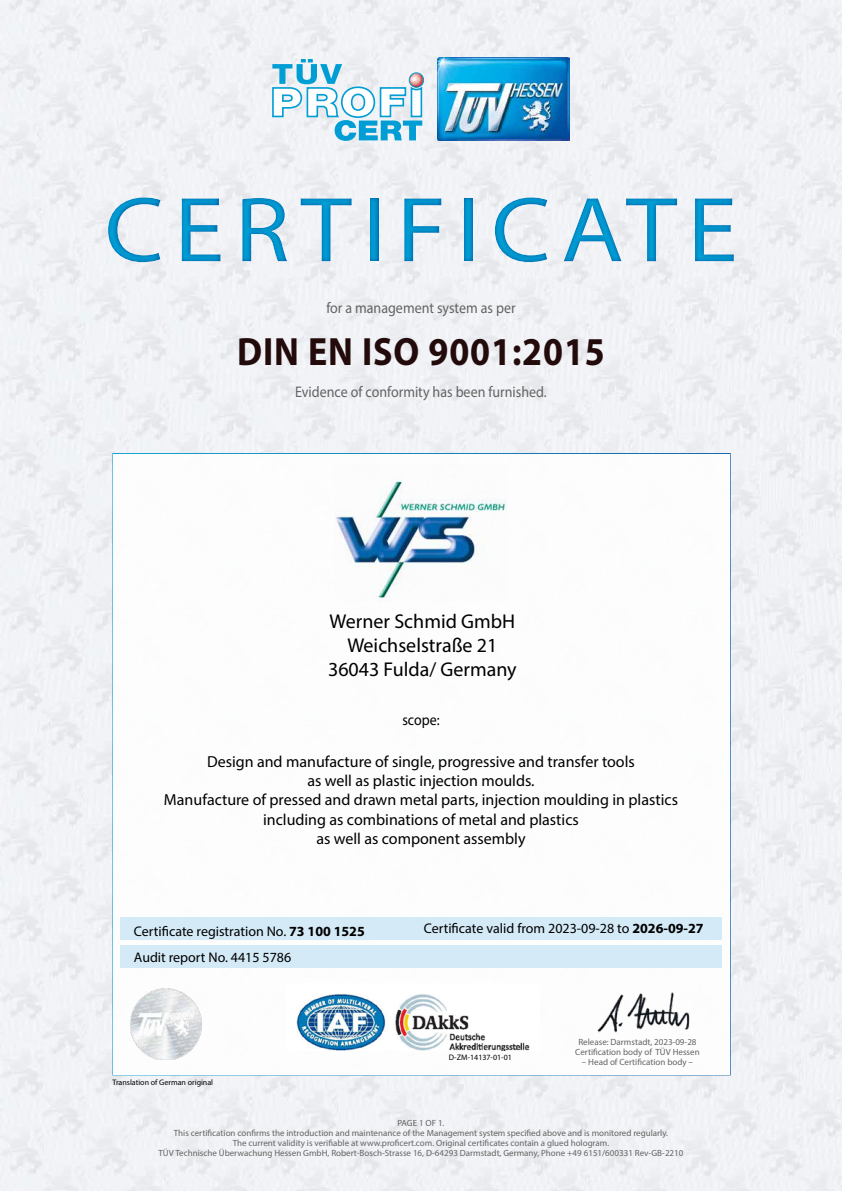
<style>
.page{position:relative;width:842px;height:1191px;background:#fff}
.page>*{position:absolute;margin:0;border:0;box-sizing:border-box;transform-origin:0 0}
.t1{font:93px "Myriad Pro";letter-spacing:.1em;color:#009ed4;scale:1.1 1}
.t2{font:700 39.6px "Myriad Pro";letter-spacing:.025em;color:#230b0c;scale:.91 1}
.t3{font:20px/24px "Myriad Pro";color:#000;text-align:center}
.t4{font:16px/19.2px "Myriad Pro";color:#000;text-align:center}
.t5{font:15.4px "Myriad Pro";color:#646363;scale:.91 1}
.t6{font:15.4px "Myriad Pro";color:#000;scale:.91 1}
.t7{font:14px/26px "Myriad Pro";color:#000}
.t8{font:9px/10px "Myriad Pro";color:#646363;text-align:center}
.t9{font:8px "Myriad Pro";color:#000}
.s1{font-weight:700}
</style>
<div class="page">
<img style="left:0;top:0;width:842px;height:1191px">
<img style="left:437px;top:57px;width:132px;height:83px">
<svg style="left:272px;top:59px;width:152px;height:82px"></svg>
<div style="left:112px;top:453px;width:619px;height:622px;background:#fff;border:2px solid #fff"></div>
<div style="left:120px;top:945px;width:602px;height:23px;background:#d0e8f7"></div>
<div style="left:121px;top:917px;width:601px;height:22px;background:#d0e8f7"></div>
<img style="left:744px;top:810px;width:77px;height:55px">
<img style="left:736px;top:724px;width:98px;height:40px">
<img style="left:735px;top:636px;width:95px;height:35px">
<img style="left:736px;top:549px;width:93px;height:35px">
<img style="left:737px;top:479px;width:91px;height:36px">
<div style="left:642px;top:1096px;width:99px;height:53px;background:#f0f1f4"></div>
<img style="left:704px;top:939px;width:135px;height:41px">
<img style="left:296px;top:994px;width:234px;height:57px">
<img style="left:597px;top:992px;width:93px;height:40px">
<div style="left:0;top:172px;width:842px;height:114px;background:#0061ad;opacity:.75"></div>
<img style="left:130px;top:988px;width:71px;height:71px">
<img style="left:335px;top:476px;width:172px;height:125px">
<h1 class="t1" style="left:104px;top:173px;width:577px">CERTIFICATE</h1>
<h3 class="t5" style="left:326px;top:298px;width:209px">for a management system as per</h3>
<h2 class="t2" style="left:237px;top:326px;width:406px">DIN EN ISO 9001:2015</h2>
<h3 class="t5" style="left:295px;top:382px;width:278px">Evidence of conformity has been furnished.</h3>
<h3 class="t3" style="left:328px;top:609px;width:190px">Werner Schmid GmbH<br>Weichselstraße 21<br>36043 Fulda/ Germany</h3>
<h3 class="t6" style="left:402px;top:710px;width:42px">scope:</h3>
<p class="t4" style="left:164px;top:752px;width:515px">Design and manufacture of single, progressive and transfer tools<br>as well as plastic injection moulds.<br>Manufacture of pressed and drawn metal parts, injection moulding in plastics including as combinations of metal and plastics<br>as well as component assembly</p>
<h3 class="t7" style="left:134px;top:917px;width:232px">Certificate registration No. <span class="s1">73 100 1525<br></span>Audit report No. 4415 5786</h3>
<h3 class="t7" style="left:424px;top:915px;width:281px">Certificate valid from 2023-09-28 to <span class="s1">2026-09-27</span></h3>
<p class="t9" style="left:112px;top:1077px;width:102px">Translation of German original</p>
<p class="t9" style="left:449px;top:1052px;width:65px">D-ZM-14137-01-01</p>
<p class="t8" style="left:575px;top:1037px;width:126px">Release: Darmstadt, 2023-09-28<br>Certification body of TÜV Hessen</p>
<p class="t8" style="left:582px;top:1057px;width:113px">– Head of Certification body –</p>
<p class="t8" style="left:159px;top:1118px;width:526px">PAGE 1 OF 1.<br>This certification confirms the introduction and maintenance of the Management system specified above and is monitored regularly.<br>The current validity is verifiable at www.proficert.com. Original certificates contain a glued hologram.<br>TÜV Technische Überwachung Hessen GmbH, Robert-Bosch-Strasse 16, D-64293 Darmstadt, Germany, Phone +49 6151/600331 Rev-GB-2210</p>
</div>
